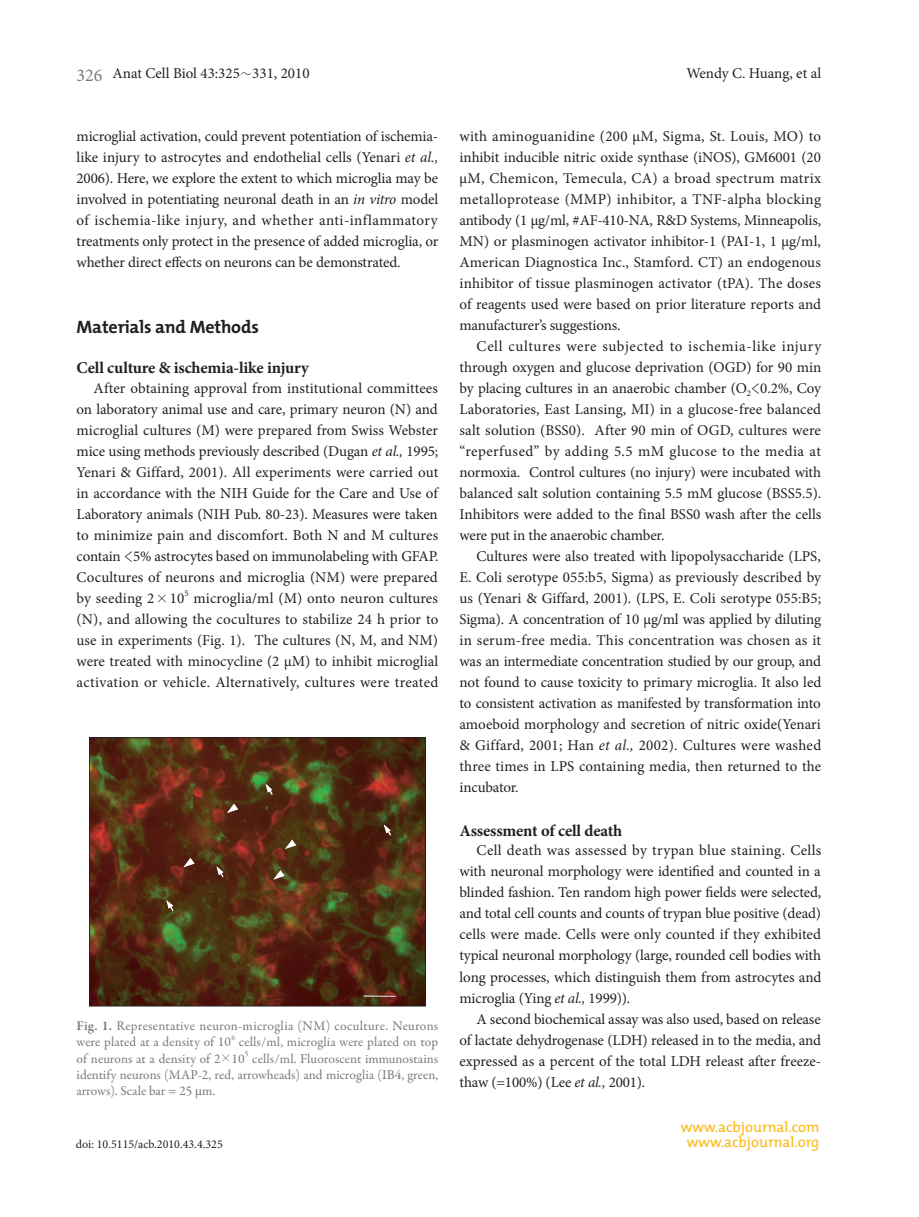
<style>
.page{position:relative;width:919px;height:1217px;background:#fff}
.page>*{position:absolute;margin:0;border:0;box-sizing:border-box;transform-origin:0 0}
.대제목{font:700 18px "The Mix";letter-spacing:-.01em;color:#231f20}
.t1{font:18px "Minion Pro";color:#76787b}
._1{font:700 16.5px "Minion Pro";letter-spacing:-.01em;color:#231f20}
.본문{font:15px/21px "Minion Pro";letter-spacing:-.005em;color:#231f20;text-align:justify}
.t2{font:14.7px "The Mix";color:#fcb814}
.캡션{font:13.5px/16.2px "Garamond Premr Pro";letter-spacing:.005em;color:#76787b}
.t3{font:12px "Minion Pro";color:#231f20}
.본문-2{font:8.7px "Minion Pro";color:#231f20}
.캡션-2{font:7.8px "Garamond Premr Pro";color:#76787b}
.s1{font-family:"YDIY Mj O310"}
.s2{font-style:italic}
.s3{font-family:"Batang"}
.s4{font-family:"YDIY Mj O320"}
.s5{font-weight:600}
.s6{font-family:"Garamond"}
.s7{font-family:"Minion Pro"}
</style>
<div class="page">
<img style="left:91px;top:739px;width:332px;height:265px">
<div style="left:89px;top:737px;width:336px;height:269px;border:1px solid #231f20"></div>
<svg style="left:167px;top:900px;width:8px;height:12px"></svg>
<svg style="left:217px;top:866px;width:8px;height:12px"></svg>
<svg style="left:266px;top:784px;width:8px;height:12px"></svg>
<svg style="left:384px;top:825px;width:8px;height:11px"></svg>
<svg style="left:228px;top:803px;width:10px;height:9px"></svg>
<svg style="left:286px;top:839px;width:10px;height:9px"></svg>
<svg style="left:274px;top:870px;width:10px;height:8px"></svg>
<svg style="left:184px;top:857px;width:10px;height:9px"></svg>
<p class="t1" style="left:77px;top:63px;width:27px">326</p>
<p class="본문" style="left:113px;top:63px;width:198px">Anat Cell Biol 43:325<span class="s1">~</span>331, 2010</p>
<p class="본문" style="left:686px;top:63px;width:136px">Wendy C. Huang, et al</p>
<p class="본문" style="left:77px;top:126px;width:363px">microglial activation, could prevent potentiation of ischemia&shy;like injury to astrocytes and endothelial cells (Yenari <span class="s2">et al., </span>2006). Here, we explore the extent to which microglia may be involved in potentiating neuronal death in an <span class="s2">in vitro</span> model of ischemia-like injury, and whether anti-inflammatory treatments only protect in the presence of added microglia, or whether direct effects on neurons can be demonstrated.</p>
<p class="대제목" style="left:77px;top:311px;width:184px">Materials and Methods</p>
<p class="_1" style="left:77px;top:356px;width:234px">Cell culture &amp; ischemia-like injury</p>
<p class="본문" style="left:77px;top:378px;width:363px;text-indent:17px">After obtaining approval from institutional committees on laboratory animal use and care, primary neuron (N) and microglial cultures (M) were prepared from Swiss Webster mice using methods previously described (Dugan <span class="s2">et al.,</span> 1995; Yenari &amp; Giffard, 2001). All experiments were carried out in accordance with the NIH Guide for the Care and Use of Laboratory animals (NIH Pub. 80-23). Measures were taken to minimize pain and discomfort. Both N and M cultures contain <span class="s3">&lt;</span>5% astrocytes based on immunolabeling with GFAP.<br>Cocultures of neurons and microglia (NM) were prepared by seeding 2<span class="s4">×</span>10</p>
<p class="본문-2" style="left:184px;top:587px;width:6px">5</p>
<p class="본문" style="left:77px;top:588px;width:363px;text-indent:117px">microglia/ml (M) onto neuron cultures (N), and allowing the cocultures to stabilize 24 h prior to use in experiments (Fig. 1). The cultures (N, M, and NM) were treated with minocycline (2 µM) to inhibit microglial activation or vehicle. Alternatively, cultures were treated</p>
<p class="캡션" style="left:77px;top:1017px;width:363px"><span class="s5">Fig. 1.</span> Representative neuron<span class="s6">-</span>microglia (NM) coculture. Neurons were plated at a density of 10</p>
<p class="캡션-2" style="left:231px;top:1032px;width:5px">6</p>
<p class="캡션" style="left:77px;top:1034px;width:363px;text-indent:162px">cells/ml, microglia were plated on top of neurons at a density of 2<span class="s4">×</span>10</p>
<p class="캡션-2" style="left:245px;top:1048px;width:5px">5</p>
<p class="캡션" style="left:77px;top:1050px;width:363px;text-align:justify;text-indent:176px">cells/ml. Fluoroscent immunostains identify neurons (MAP<span class="s6">-</span>2, red, arrowheads) and microglia (IB4, green, arrows). Scale bar = 25 <span class="s7">μ</span>m.</p>
<p class="본문" style="left:459px;top:126px;width:363px">with aminoguanidine (200 μM, Sigma, St. Louis, MO) to inhibit inducible nitric oxide synthase (iNOS), GM6001 (20 μM, Chemicon, Temecula, CA) a broad spectrum matrix metalloprotease (MMP) inhibitor, a TNF-alpha blocking antibody (1 μg/ml, #AF-410-NA, R&amp;D Systems, Minneapolis, MN) or plasminogen activator inhibitor-1 (PAI-1, 1 μg/ml, American Diagnostica Inc., Stamford. CT) an endogenous inhibitor of tissue plasminogen activator (tPA). The doses of reagents used were based on prior literature reports and manufacturer’s suggestions.</p>
<p class="본문" style="left:459px;top:336px;width:363px;text-indent:17px">Cell cultures were subjected to ischemia-like injury through oxygen and glucose deprivation (OGD) for 90 min by placing cultures in an anaerobic chamber (O<sub>2</sub><span class="s3">&lt;</span>0.2%, Coy Laboratories, East Lansing, MI) in a glucose-free balanced salt solution (BSS0). After 90 min of OGD, cultures were “reperfused” by adding 5.5 mM glucose to the media at normoxia. Control cultures (no injury) were incubated with balanced salt solution containing 5.5 mM glucose (BSS5.5).<br>Inhibitors were added to the final BSS0 wash after the cells were put in the anaerobic chamber.</p>
<p class="본문" style="left:459px;top:546px;width:363px;text-indent:17px">Cultures were also treated with lipopolysaccharide (LPS, E. Coli serotype 055:b5, Sigma) as previously described by us (Yenari &amp; Giffard, 2001). (LPS, E. Coli serotype 055:B5; Sigma). A concentration of 10 μg/ml was applied by diluting in serum-free media. This concentration was chosen as it was an intermediate concentration studied by our group, and not found to cause toxicity to primary microglia. It also led to consistent activation as manifested by transformation into amoeboid morphology and secretion of nitric oxide(Yenari &amp; Giffard, 2001; Han <span class="s2">et al.,</span> 2002). Cultures were washed three times in LPS containing media, then returned to the incubator.</p>
<p class="_1" style="left:459px;top:818px;width:164px">Assessment of cell death</p>
<p class="본문" style="left:459px;top:840px;width:363px;text-indent:17px">Cell death was assessed by trypan blue staining. Cells with neuronal morphology were identified and counted in a blinded fashion. Ten random high power fields were selected, and total cell counts and counts of trypan blue positive (dead) cells were made. Cells were only counted if they exhibited typical neuronal morphology (large, rounded cell bodies with long processes, which distinguish them from astrocytes and microglia (Ying <span class="s2">et al.,</span> 1999)).</p>
<p class="본문" style="left:459px;top:1008px;width:363px;text-indent:17px">A second biochemical assay was also used, based on release of lactate dehydrogenase (LDH) released in to the media, and expressed as a percent of the total LDH releast after freeze&shy;thaw (=100%) (Lee <span class="s2">et al.,</span> 2001).</p>
<p class="t2" style="left:680px;top:1114px;width:140px">www.acbjournal.com</p>
<p class="t3" style="left:76px;top:1135px;width:148px">doi: 10.5115/acb.2010.43.4.325</p>
<p class="t2" style="left:686px;top:1129px;width:134px">www.acbjournal.org</p>
</div>
